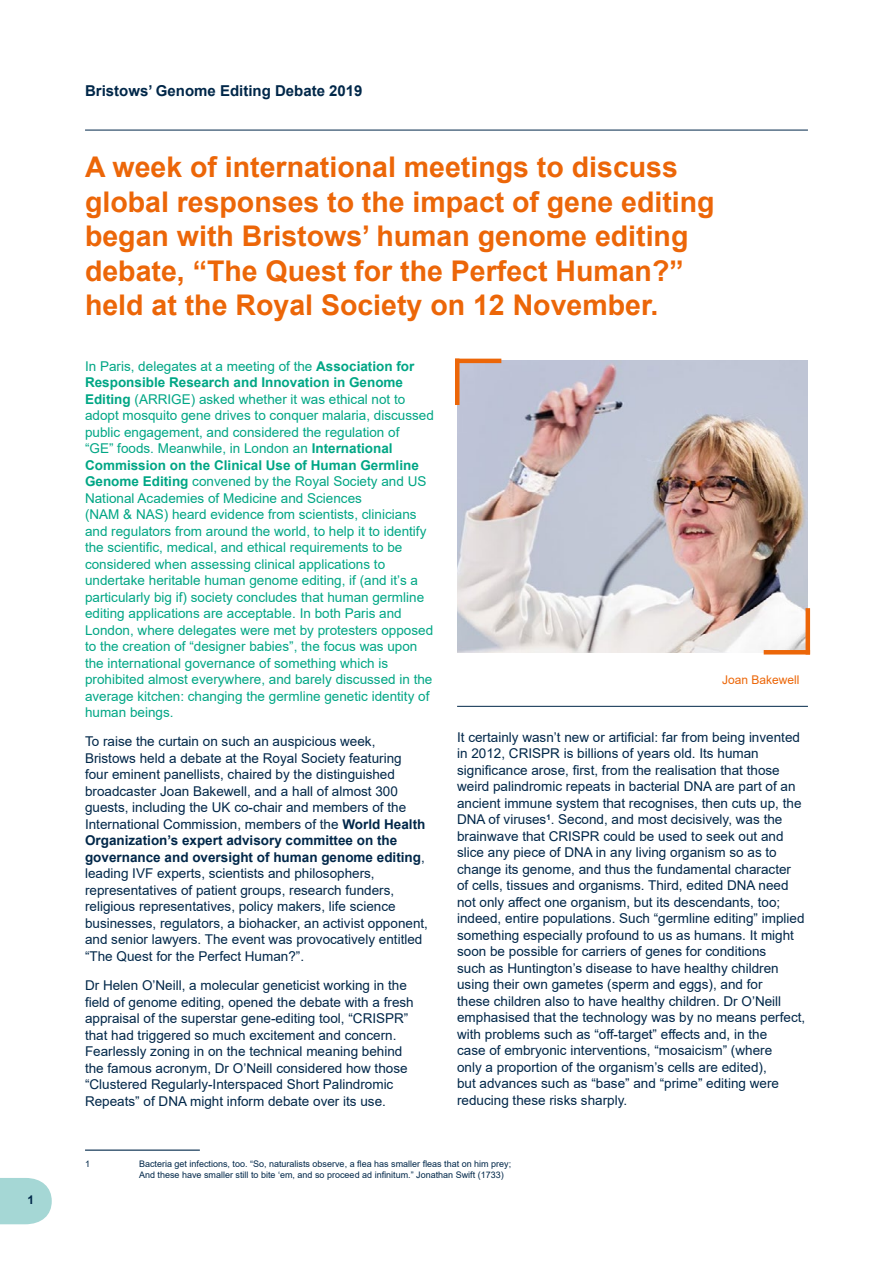
<style>
.page{position:relative;width:893px;height:1263px;background:#fff}
.page>*{position:absolute;margin:0;border:0;box-sizing:border-box;transform-origin:0 0}
.t1{font:700 28.5px/34.5px "Arial";color:#ec6608}
.t2{font:700 15px "Arial";color:#002749}
.t3{font:13.5px/16.5px "Arial";color:#002749}
.t4{font:13.5px/16.5px "Arial";color:#00a685}
.t5{font:12px "Arial";color:#ec6608}
.t6{font:700 12px "Arial";color:#002749}
.t7{font:9px/10.8px "Arial";color:#002749}
.s1{font-weight:700}
</style>
<div class="page">
<svg style="left:0;top:1178px;width:52px;height:46px;background:#addad9"></svg>
<hr style="left:85px;top:130px;width:723px;height:1px;background:#002749">
<hr style="left:85px;top:1149px;width:115px;height:2px;background:#002749">
<img style="left:457px;top:361px;width:351px;height:291px">
<hr style="left:457px;top:706px;width:351px;height:1px;background:#002749">
<hr style="left:455px;top:359px;width:4px;height:46px;background:#ec6608">
<hr style="left:455px;top:359px;width:46px;height:4px;background:#ec6608">
<hr style="left:806px;top:608px;width:4px;height:46px;background:#ec6608">
<hr style="left:764px;top:650px;width:46px;height:4px;background:#ec6608">
<p class="t6" style="left:28px;top:1191px;width:8px">1</p>
<p class="t2" style="left:85px;top:80px;width:279px">Bristows’ Genome Editing Debate 2019</p>
<h1 class="t1" style="left:85px;top:150px;width:631px">A week of international meetings to discuss global responses to the impact of gene editing began with Bristows’ human genome editing debate, “The Quest for the Perfect Human?” held at the Royal Society on 12 November.</h1>
<p class="t4" style="left:85px;top:357px;width:350px">In Paris, delegates at a meeting of the <span class="s1">Association for Responsible Research and Innovation in Genome Editing</span> (ARRIGE) asked whether it was ethical not to adopt mosquito gene drives to conquer malaria, discussed public engagement, and considered the regulation of<br>“GE” foods. Meanwhile, in London an <span class="s1">International Commission on the Clinical Use of Human Germline Genome Editing</span> convened by the Royal Society and US National Academies of Medicine and Sciences<br>(NAM &amp; NAS) heard evidence from scientists, clinicians and regulators from around the world, to help it to identify the scientific, medical, and ethical requirements to be considered when assessing clinical applications to undertake heritable human genome editing, if (and it’s a particularly big if) society concludes that human germline editing applications are acceptable. In both Paris and London, where delegates were met by protesters opposed to the creation of “designer babies”, the focus was upon the international governance of something which is prohibited almost everywhere, and barely discussed in the average kitchen: changing the germline genetic identity of human beings.</p>
<p class="t3" style="left:85px;top:733px;width:344px">To raise the curtain on such an auspicious week, Bristows held a debate at the Royal Society featuring four eminent panellists, chaired by the distinguished broadcaster Joan Bakewell, and a hall of almost 300 guests, including the UK co-chair and members of the International Commission, members of the <span class="s1">World Health Organization’s expert advisory committee on the governance and oversight of human genome editing</span>, leading IVF experts, scientists and philosophers, representatives of patient groups, research funders, religious representatives, policy makers, life science businesses, regulators, a biohacker, an activist opponent, and senior lawyers. The event was provocatively entitled “The Quest for the Perfect Human?”.</p>
<p class="t3" style="left:85px;top:977px;width:330px">Dr Helen O’Neill, a molecular geneticist working in the field of genome editing, opened the debate with a fresh appraisal of the superstar gene-editing tool, “CRISPR” that had triggered so much excitement and concern.<br>Fearlessly zoning in on the technical meaning behind the famous acronym, Dr O’Neill considered how those “Clustered Regularly-Interspaced Short Palindromic Repeats” of DNA might inform debate over its use.</p>
<p class="t5" style="left:722px;top:671px;width:79px">Joan Bakewell</p>
<p class="t3" style="left:457px;top:729px;width:350px">It certainly wasn’t new or artificial: far from being invented in 2012, CRISPR is billions of years old. Its human significance arose, first, from the realisation that those weird palindromic repeats in bacterial DNA are part of an ancient immune system that recognises, then cuts up, the DNA of viruses<sup>1</sup>. Second, and most decisively, was the brainwave that CRISPR could be used to seek out and slice any piece of DNA in any living organism so as to change its genome, and thus the fundamental character of cells, tissues and organisms. Third, edited DNA need not only affect one organism, but its descendants, too; indeed, entire populations. Such “germline editing” implied something especially profound to us as humans. It might soon be possible for carriers of genes for conditions<br>such as Huntington’s disease to have healthy children using their own gametes (sperm and eggs), and for<br>these children also to have healthy children. Dr O’Neill emphasised that the technology was by no means perfect, with problems such as “off-target” effects and, in the<br>case of embryonic interventions, “mosaicism” (where<br>only a proportion of the organism’s cells are edited),<br>but advances such as “base” and “prime” editing were reducing these risks sharply.</p>
<p class="t7" style="left:85px;top:1158px;width:7px">1</p>
<p class="t7" style="left:139px;top:1158px;width:374px">Bacteria get infections, too. “So, naturalists observe, a flea has smaller fleas that on him prey;<br>And these have smaller still to bite ‘em, and so proceed ad infinitum.” Jonathan Swift (1733)</p>
</div>
